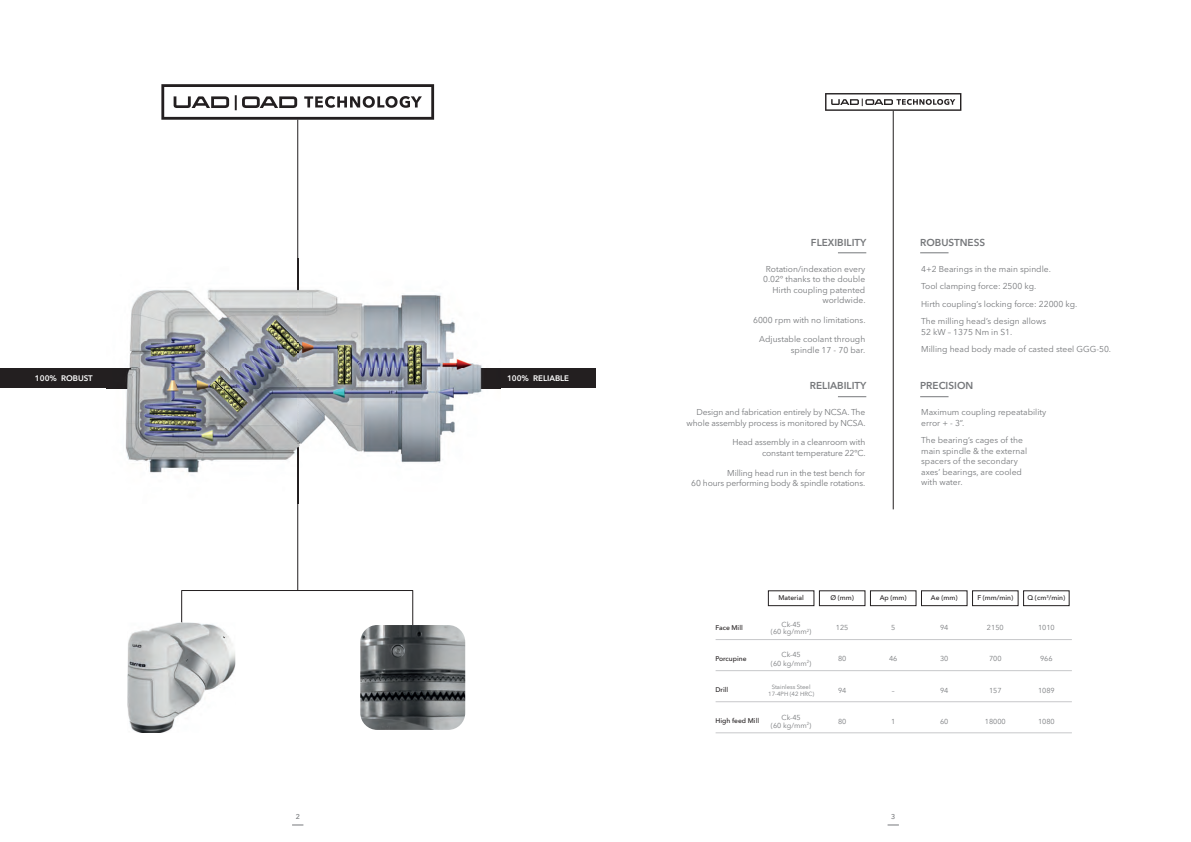
<style>
.page{position:relative;width:1191px;height:842px;background:#fff}
.page>*{position:absolute;margin:0;border:0;box-sizing:border-box;transform-origin:0 0}
.t1{font:600 10px "Avenir Next";color:#76787b}
.t2{font:8.5px/10.5px "Avenir Next";color:#76787b;text-align:right}
.t3{font:600 8px "Avenir Next";color:#fff}
.t4{font:7.2px/8.1px "Avenir Next";color:#76787b;text-align:center}
.t5{font:500 7px "Avenir Next";color:#76787b}
.t6{font:500 6.8px "Avenir Next";color:#231f20}
.t7{font:6px/7.3px "Avenir Next";color:#76787b;text-align:center}
</style>
<div class="page">
<div style="left:0;top:368px;width:595px;height:20px;background:#231f20"></div>
<hr style="left:297px;top:120px;width:1px;height:470px;background:#231f20">
<hr style="left:182px;top:590px;width:231px;height:1px;background:#231f20">
<hr style="left:181px;top:590px;width:1px;height:38px;background:#231f20">
<hr style="left:412px;top:590px;width:1px;height:38px;background:#231f20">
<hr style="left:893px;top:111px;width:1px;height:398px;background:#231f20">
<svg style="left:887px;top:825px;width:12px;height:1px"></svg>
<img style="left:106px;top:258px;width:394px;height:246px">
<svg style="left:297px;top:368px;width:1px;height:20px"></svg>
<img style="left:297px;top:388px;width:1px;height:116px">
<img style="left:297px;top:258px;width:1px;height:110px">
<div style="left:768px;top:591px;width:46px;height:15px;border:1px solid #231f20"></div>
<div style="left:819px;top:591px;width:46px;height:15px;border:1px solid #231f20"></div>
<div style="left:870px;top:591px;width:46px;height:15px;border:1px solid #231f20"></div>
<div style="left:921px;top:591px;width:46px;height:15px;border:1px solid #231f20"></div>
<div style="left:972px;top:591px;width:46px;height:15px;border:1px solid #231f20"></div>
<div style="left:1023px;top:591px;width:46px;height:15px;border:1px solid #231f20"></div>
<hr style="left:715px;top:639px;width:356px;height:1px;background:#c7c8ca">
<hr style="left:715px;top:670px;width:356px;height:1px;background:#c7c8ca">
<hr style="left:715px;top:701px;width:356px;height:1px;background:#c7c8ca">
<hr style="left:715px;top:733px;width:356px;height:1px;background:#c7c8ca">
<svg style="left:838px;top:253px;width:28px;height:1px"></svg>
<svg style="left:838px;top:396px;width:28px;height:1px"></svg>
<svg style="left:920px;top:253px;width:28px;height:1px"></svg>
<svg style="left:920px;top:396px;width:28px;height:1px"></svg>
<img style="left:127px;top:623px;width:108px;height:110px">
<svg style="left:161px;top:84px;width:273px;height:36px"></svg>
<svg style="left:825px;top:93px;width:136px;height:18px"></svg>
<img style="left:360px;top:625px;width:105px;height:105px;border-radius:17px">
<p class="t3" style="left:35px;top:373px;width:59px">100% ROBUST</p>
<p class="t3" style="left:507px;top:373px;width:64px">100% RELIABLE</p>
<p class="t1" style="left:811px;top:236px;width:57px">FLEXIBILITY</p>
<p class="t2" style="left:763px;top:264px;width:104px">Rotation/indexation every<br>0.02º thanks to the double<br>Hirth coupling patented worldwide.</p>
<p class="t2" style="left:753px;top:315px;width:114px">6000 rpm with no limitations.</p>
<p class="t2" style="left:759px;top:335px;width:108px">Adjustable coolant through spindle 17 - 70 bar.</p>
<p class="t1" style="left:810px;top:380px;width:58px">RELIABILITY</p>
<p class="t2" style="left:686px;top:408px;width:180px">Design and fabrication entirely by NCSA. The whole assembly process is monitored by NCSA.</p>
<p class="t2" style="left:732px;top:438px;width:135px">Head assembly in a cleanroom with constant temperature 22ºC.</p>
<p class="t2" style="left:691px;top:468px;width:175px">Milling head run in the test bench for<br>60 hours performing body &amp; spindle rotations.</p>
<p class="t1" style="left:920px;top:236px;width:67px">ROBUSTNESS</p>
<p class="t2" style="left:921px;top:261px;width:158px;line-height:17.6px;text-align:left">4+2 Bearings in the main spindle.<br>Tool clamping force: 2500 kg.<br>Hirth coupling’s locking force: 22000 kg.<br>The milling head’s design allows</p>
<p class="t2" style="left:921px;top:324px;width:191px;line-height:17.6px;text-align:left">52 kW – 1375 Nm in S1.<br>Milling head body made of casted steel GGG-50.</p>
<p class="t1" style="left:920px;top:380px;width:55px">PRECISION</p>
<p class="t2" style="left:921px;top:408px;width:127px;text-align:left">Maximum coupling repeatability error + - 3”.</p>
<p class="t2" style="left:921px;top:436px;width:107px;text-align:left">The bearing’s cages of the main spindle &amp; the external spacers of the secondary axes’ bearings, are cooled with water.</p>
<p class="t6" style="left:778px;top:595px;width:27px">Material</p>
<p class="t6" style="left:830px;top:595px;width:25px">Ø (mm)</p>
<p class="t6" style="left:879px;top:595px;width:28px">Ap (mm)</p>
<p class="t6" style="left:931px;top:595px;width:28px">Ae (mm)</p>
<p class="t6" style="left:977px;top:595px;width:37px">F (mm/min)</p>
<p class="t6" style="left:1027px;top:595px;width:39px">Q (cm<sup>3</sup>/min)</p>
<p class="t4" style="left:836px;top:624px;width:14px">125</p>
<p class="t4" style="left:891px;top:624px;width:6px">5</p>
<p class="t4" style="left:940px;top:624px;width:10px">94</p>
<p class="t4" style="left:987px;top:624px;width:18px">2150</p>
<p class="t4" style="left:1038px;top:624px;width:18px">1010</p>
<p class="t6" style="left:715px;top:625px;width:29px">Face Mill</p>
<p class="t4" style="left:771px;top:621px;width:42px;line-height:7.3px">Ck-45<br>(60 kg/mm<sup>2</sup>)</p>
<p class="t6" style="left:715px;top:656px;width:33px">Porcupine</p>
<p class="t4" style="left:771px;top:651px;width:42px">Ck-45<br>(60 kg/mm<sup>2</sup>)</p>
<p class="t4" style="left:838px;top:655px;width:10px">80</p>
<p class="t4" style="left:889px;top:655px;width:10px">46</p>
<p class="t4" style="left:940px;top:655px;width:10px">30</p>
<p class="t4" style="left:989px;top:655px;width:14px">700</p>
<p class="t4" style="left:1040px;top:655px;width:14px">966</p>
<p class="t6" style="left:715px;top:687px;width:14px">Drill</p>
<p class="t7" style="left:768px;top:683px;width:47px">Stainless Steel<br>17-4PH (42 HRC)</p>
<p class="t4" style="left:838px;top:687px;width:10px">94</p>
<p class="t4" style="left:940px;top:687px;width:10px">94</p>
<p class="t4" style="left:989px;top:687px;width:14px">157</p>
<p class="t4" style="left:1038px;top:687px;width:18px">1089</p>
<p class="t6" style="left:715px;top:718px;width:45px">High feed Mill</p>
<p class="t4" style="left:771px;top:714px;width:42px">Ck-45<br>(60 kg/mm<sup>2</sup>)</p>
<p class="t4" style="left:838px;top:718px;width:10px">80</p>
<p class="t4" style="left:891px;top:718px;width:6px">1</p>
<p class="t4" style="left:940px;top:718px;width:10px">60</p>
<p class="t4" style="left:985px;top:718px;width:22px">18000</p>
<p class="t4" style="left:1038px;top:718px;width:18px">1080</p>
<p class="t5" style="left:296px;top:813px;width:6px">2</p>
<p class="t5" style="left:891px;top:813px;width:6px">3</p>
</div>
